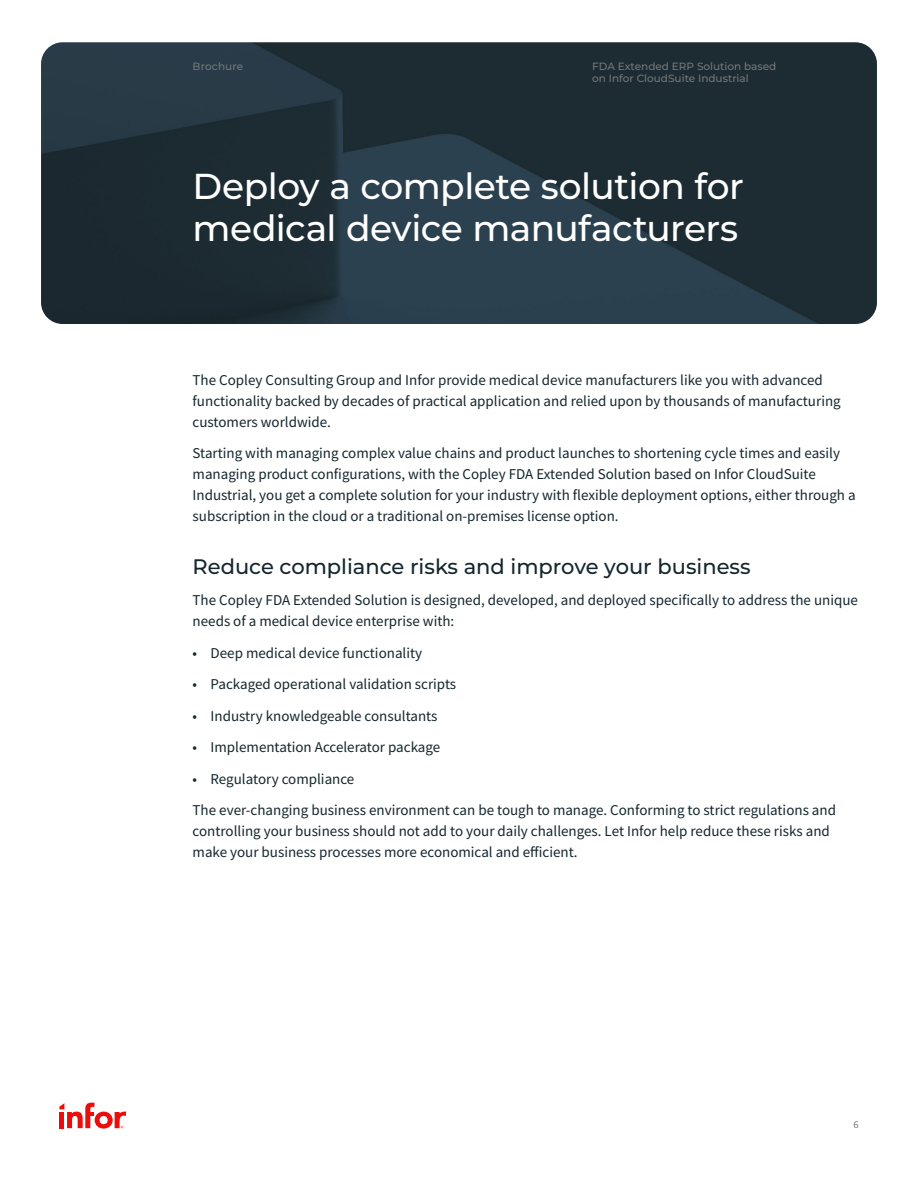
<style>
.page{position:relative;width:918px;height:1188px;background:#fff}
.page>*{position:absolute;margin:0;border:0;box-sizing:border-box;transform-origin:0 0}
.t1{font:500 36px/42px "Montserrat";letter-spacing:-.015em;color:#fff}
.t2{font:500 21px "Montserrat";color:#15262e}
.t3{font:15px/21px "Source Sans Pro";color:#15262e}
.t4{font:500 10.5px/12px "Montserrat";color:#747777}
.t5{font:10.5px "Source Sans Pro";color:#747777}
</style>
<div class="page">
<img style="left:41px;top:42px;width:836px;height:282px">
<svg style="left:59px;top:1103px;width:67px;height:26px"></svg>
<p class="t4" style="left:193px;top:59px;width:52px">Brochure</p>
<p class="t4" style="left:592px;top:60px;width:186px">FDA Extended ERP Solution based on Infor CloudSuite Industrial</p>
<h1 class="t1" style="left:193px;top:164px;width:553px">Deploy a complete solution for medical device manufacturers</h1>
<p class="t3" style="left:193px;top:369px;width:650px">The Copley Consulting Group and Infor provide medical device manufacturers like you with advanced functionality backed by decades of practical application and relied upon by thousands of manufacturing customers worldwide.</p>
<p class="t3" style="left:193px;top:443px;width:665px">Starting with managing complex value chains and product launches to shortening cycle times and easily managing product configurations, with the Copley FDA Extended Solution based on Infor CloudSuite Industrial, you get a complete solution for your industry with flexible deployment options, either through a subscription in the cloud or a traditional on-premises license option.</p>
<h2 class="t2" style="left:193px;top:552px;width:560px">Reduce compliance risks and improve your business</h2>
<p class="t3" style="left:193px;top:590px;width:667px">The Copley FDA Extended Solution is designed, developed, and deployed specifically to address the unique needs of a medical device enterprise with:</p>
<p class="t3" style="left:193px;top:642px;width:231px">• Deep medical device functionality</p>
<p class="t3" style="left:193px;top:674px;width:265px">• Packaged operational validation scripts</p>
<p class="t3" style="left:193px;top:705px;width:246px">• Industry knowledgeable consultants</p>
<p class="t3" style="left:193px;top:737px;width:249px">• Implementation Accelerator package</p>
<p class="t3" style="left:193px;top:763px;width:645px;line-height:31.5px">• Regulatory compliance<br>The ever-changing business environment can be tough to manage. Conforming to strict regulations and</p>
<p class="t3" style="left:193px;top:821px;width:639px">controlling your business should not add to your daily challenges. Let Infor help reduce these risks and make your business processes more economical and efficient.</p>
<p class="t5" style="left:853px;top:1118px;width:7px">6</p>
</div>
